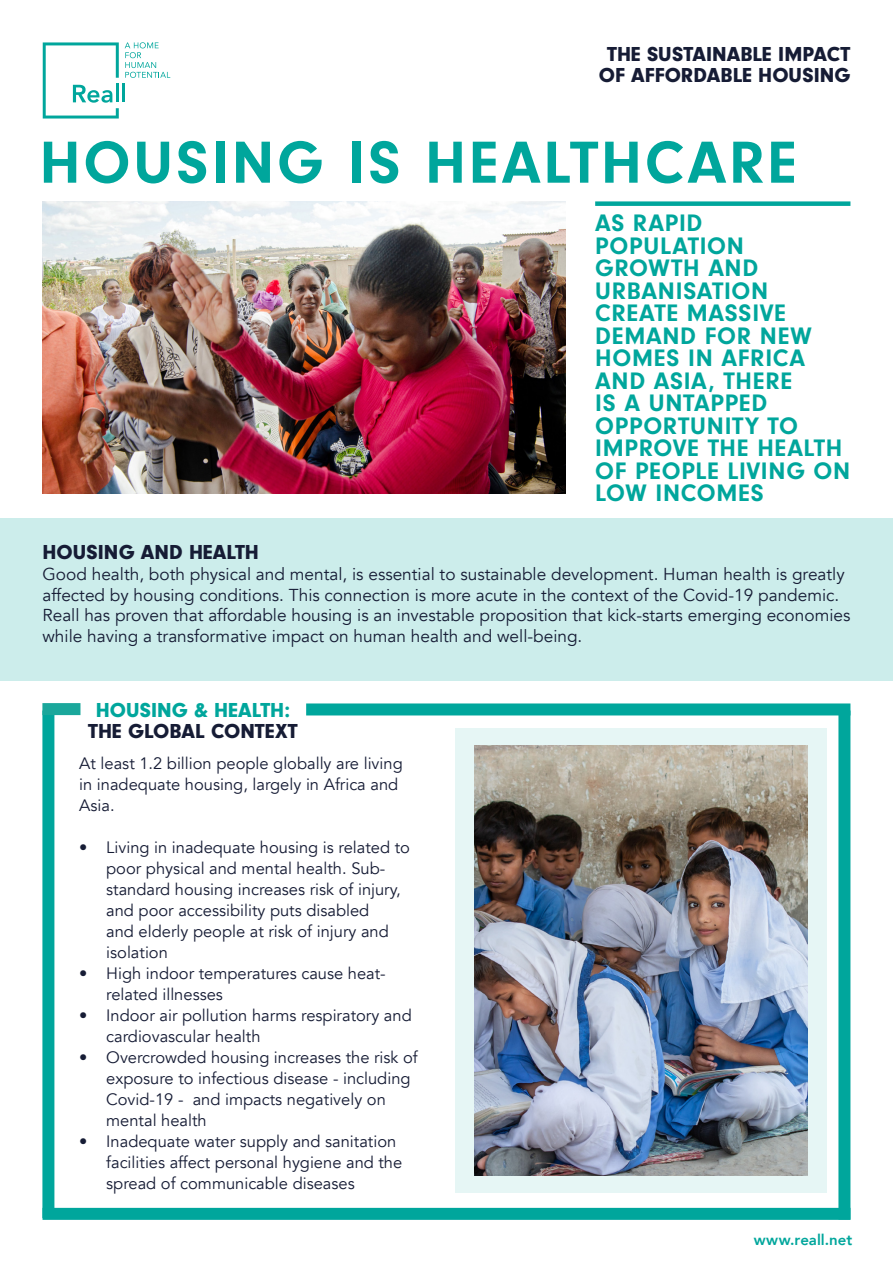
<style>
.page{position:relative;width:893px;height:1263px;background:#fff}
.page>*{position:absolute;margin:0;border:0;box-sizing:border-box;transform-origin:0 0}
.t1{font:700 61.5px "Neuzeit Gro";letter-spacing:.05em;color:#00a69c}
.t2{font:700 24.75px/22.5px "Neuzeit Gro";letter-spacing:.03em;color:#00a69c}
.t3{font:900 21px "Neuzeit Gro";color:#161c35}
.t4{font:900 21px "Neuzeit Gro";color:#00a69c}
.t5{font:17.25px/20.7px "Avenir";color:#161c35}
.t6{font:16.5px/21px "Avenir";color:#161c35}
.t7{font:800 15px "Avenir";color:#00a69c}
</style>
<div class="page">
<svg style="left:125px;top:42px;width:45px;height:36px"></svg>
<hr style="left:122px;top:84px;width:3px;height:18px;background:#00a69c">
<svg style="left:43px;top:42px;width:76px;height:77px"></svg>
<img style="left:43px;top:201px;width:523px;height:292px">
<div style="left:595px;top:201px;width:255px;height:5px;background:#00a69c"></div>
<div style="left:0;top:518px;width:893px;height:162px;background:#ccedeb"></div>
<div style="left:42px;top:710px;width:12px;height:508px;background:#00a69c"></div>
<div style="left:306px;top:703px;width:544px;height:12px;background:#00a69c"></div>
<div style="left:838px;top:710px;width:12px;height:509px;background:#00a69c"></div>
<div style="left:43px;top:1208px;width:807px;height:12px;background:#00a69c"></div>
<div style="left:455px;top:728px;width:371px;height:465px;background:#e6f6f5"></div>
<div style="left:42px;top:703px;width:38px;height:12px;background:#1aa79b"></div>
<img style="left:474px;top:745px;width:334px;height:431px">
<p class="t3" style="left:607px;top:42px;width:245px">THE SUSTAINABLE IMPACT</p>
<p class="t3" style="left:599px;top:63px;width:253px">OF AFFORDABLE HOUSING</p>
<p class="t1" style="left:40px;top:128px;width:759px">HOUSING IS HEALTHCARE</p>
<p class="t2" style="left:595px;top:212px;width:257px">AS RAPID<br>POPULATION<br>GROWTH AND<br>URBANISATION<br>CREATE MASSIVE<br>DEMAND FOR NEW<br>HOMES IN AFRICA<br>AND ASIA, THERE<br>IS A UNTAPPED<br>OPPORTUNITY TO<br>IMPROVE THE HEALTH<br>OF PEOPLE LIVING ON<br>LOW INCOMES</p>
<p class="t3" style="left:43px;top:540px;width:218px">HOUSING AND HEALTH</p>
<p class="t5" style="left:43px;top:564px;width:809px">Good health, both physical and mental, is essential to sustainable development. Human health is greatly affected by housing conditions. This connection is more acute in the context of the Covid-19 pandemic.<br>Reall has proven that affordable housing is an investable proposition that kick-starts emerging economies while having a transformative impact on human health and well-being.</p>
<p class="t4" style="left:96px;top:698px;width:196px">HOUSING &amp; HEALTH:</p>
<p class="t3" style="left:88px;top:719px;width:211px">THE GLOBAL CONTEXT</p>
<p class="t6" style="left:79px;top:753px;width:325px">At least 1.2 billion people globally are living in inadequate housing, largely in Africa and<br>Asia.</p>
<p class="t6" style="left:106px;top:837px;width:305px;text-indent:-27px">• Living in inadequate housing is related to poor physical and mental health. Sub&shy;standard housing increases risk of injury, and poor accessibility puts disabled<br>and elderly people at risk of injury and isolation</p>
<p class="t6" style="left:106px;top:963px;width:281px;text-indent:-27px">• High indoor temperatures cause heat&shy;related illnesses</p>
<p class="t6" style="left:106px;top:1005px;width:307px;text-indent:-27px">• Indoor air pollution harms respiratory and cardiovascular health</p>
<p class="t6" style="left:106px;top:1047px;width:313px;text-indent:-27px">• Overcrowded housing increases the risk of exposure to infectious disease - including Covid-19 - and impacts negatively on mental health</p>
<p class="t6" style="left:106px;top:1131px;width:298px;text-indent:-27px">• Inadequate water supply and sanitation facilities affect personal hygiene and the spread of communicable diseases</p>
<p class="t7" style="left:754px;top:1228px;width:100px">www.reall.net</p>
</div>
